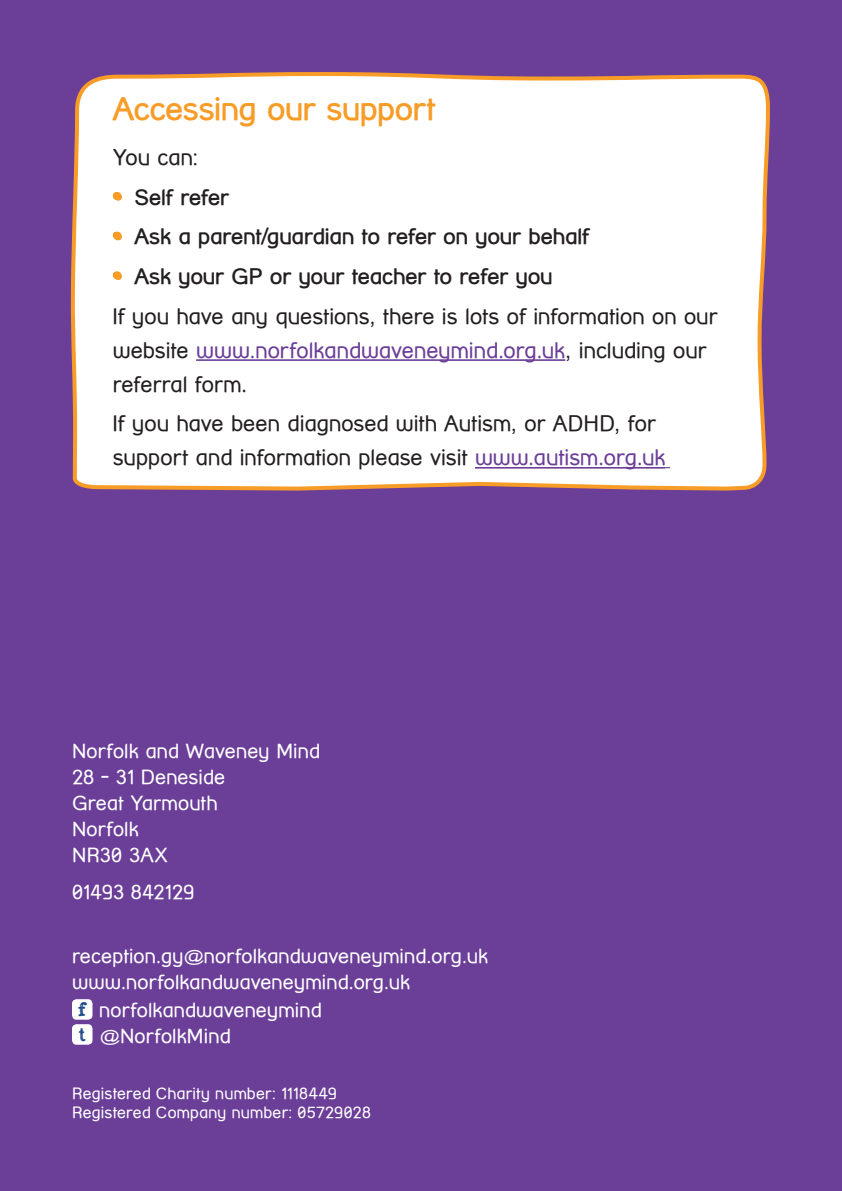
<style>
.page{position:relative;width:842px;height:1191px;background:#6b3e98}
.page>*{position:absolute;margin:0;border:0;box-sizing:border-box;transform-origin:0 0}
.Subheader{font:700 32px "Street Corner";letter-spacing:-.005em;color:#f89c28}
.Bullets{font:22px/34px "Street Corner";color:#231f20}
.Bullets-2{font:700 22px "Street Corner";color:#231f20}
.Bullets-3{font:20px "Street Corner";letter-spacing:.005em;color:#fff}
.t1{font:19.8px "Alabama";color:#1c4788}
.t2{font:18.4px "Alabama";color:#1c4788;scale:1.05 1}
.Bullets-4{font:16px "Street Corner";letter-spacing:.01em;color:#fff}
.s1{color:#6b3e98}
</style>
<div class="page">
<div style="left:70px;top:72px;width:700px;height:419px;background:#fff"></div>
<hr style="left:196px;top:359px;width:369px;height:2px;background:#6b3e98">
<hr style="left:475px;top:467px;width:190px;height:1px;background:#6b3e98">
<svg style="left:112px;top:191px;width:10px;height:10px"></svg>
<svg style="left:112px;top:230px;width:10px;height:10px"></svg>
<svg style="left:112px;top:270px;width:10px;height:10px"></svg>
<div style="left:72px;top:999px;width:21px;height:20px;background:#fff;border-radius:5px"></div>
<div style="left:72px;top:1024px;width:21px;height:20px;background:#fff;border-radius:5px"></div>
<p class="Subheader" style="left:113px;top:90px;width:324px">Accessing our support</p>
<p class="Bullets" style="left:113px;top:140px;width:86px">You can:</p>
<p class="Bullets-2" style="left:134px;top:184px;width:96px">Self refer</p>
<p class="Bullets-2" style="left:134px;top:224px;width:456px">Ask a parent/guardian to refer on your behalf</p>
<p class="Bullets-2" style="left:134px;top:264px;width:420px">Ask your GP or your teacher to refer you</p>
<p class="Bullets" style="left:113px;top:299px;width:606px">If you have any questions, there is lots of information on our website <span class="s1">www.norfolkandwaveneymind.org.uk</span>, including our referral form.</p>
<p class="Bullets" style="left:113px;top:407px;width:554px">If you have been diagnosed with Autism, or ADHD, for support and information please visit <span class="s1">www.autism.org.uk</span></p>
<p class="Bullets-3" style="left:72px;top:739px;width:249px">Norfolk and Waveney Mind</p>
<p class="Bullets-3" style="left:72px;top:765px;width:155px">28 - 31 Deneside</p>
<p class="Bullets-3" style="left:72px;top:791px;width:147px">Great Yarmouth</p>
<p class="Bullets-3" style="left:72px;top:817px;width:68px">Norfolk</p>
<p class="Bullets-3" style="left:72px;top:843px;width:97px">NR30 3AX</p>
<p class="Bullets-3" style="left:72px;top:881px;width:124px">01493 842129</p>
<p class="Bullets-3" style="left:72px;top:944px;width:417px">reception.gy@norfolkandwaveneymind.org.uk</p>
<p class="Bullets-3" style="left:72px;top:970px;width:340px">www.norfolkandwaveneymind.org.uk</p>
<p class="t2" style="left:79px;top:998px;width:7px">f</p>
<p class="Bullets-3" style="left:99px;top:998px;width:224px">norfolkandwaveneymind</p>
<p class="t1" style="left:79px;top:1021px;width:8px">t</p>
<p class="Bullets-3" style="left:99px;top:1024px;width:133px">@NorfolkMind</p>
<p class="Bullets-4" style="left:72px;top:1084px;width:266px">Registered Charity number: 1118449</p>
<p class="Bullets-4" style="left:72px;top:1103px;width:300px">Registered Company number: 05729028</p>
</div>
